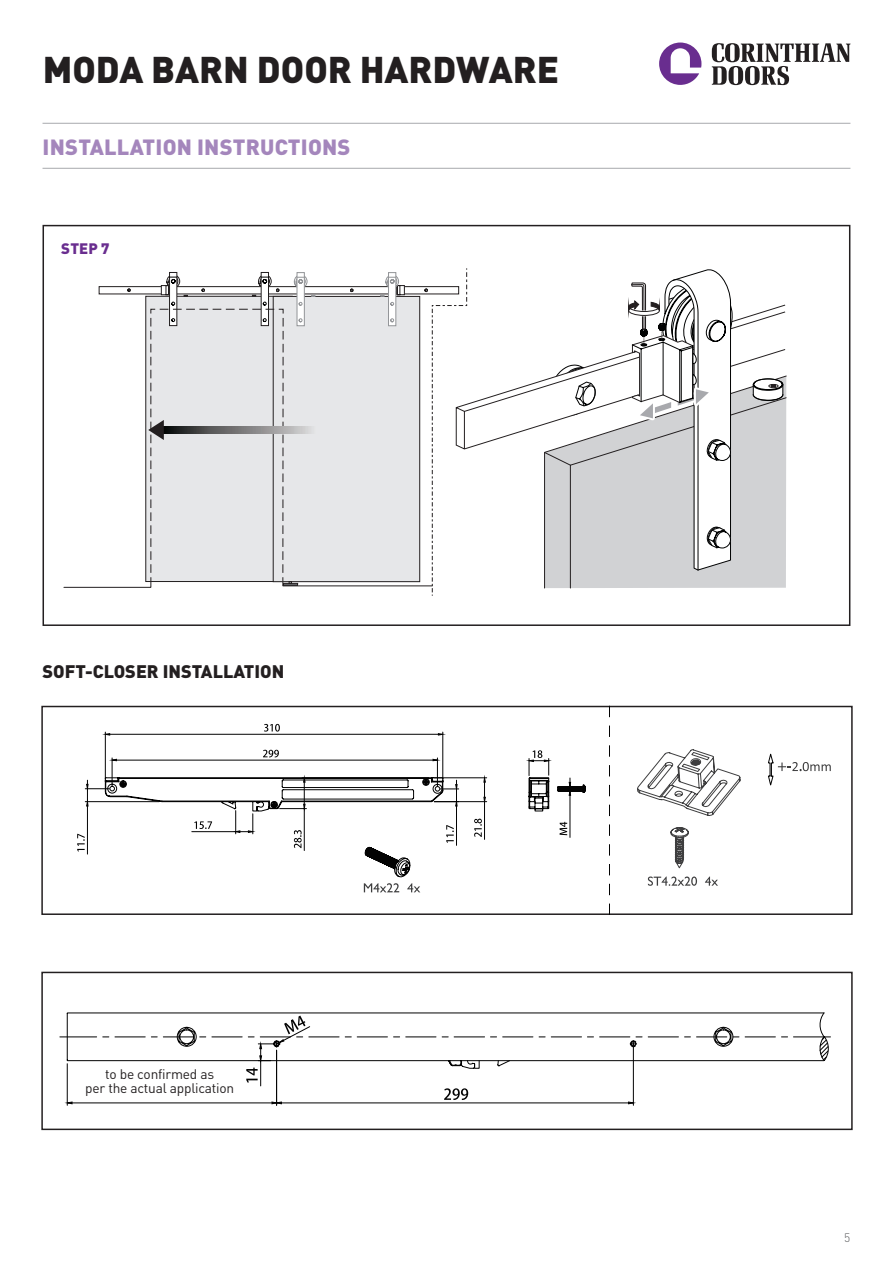
<style>
.page{position:relative;width:893px;height:1263px;background:#fff}
.page>*{position:absolute;margin:0;border:0;box-sizing:border-box;transform-origin:0 0}
.t1{font:900 36.75px "DINOT";color:#231f20}
.t2{font:900 21.75px "DINOT";letter-spacing:.01em;color:#a486bc}
.t3{font:900 18px "DINOT";color:#231f20}
.t4{font:900 15px "DINOT";color:#692d8f}
.t5{font:13.65px/13.6px "DINOT";letter-spacing:-.015em;color:#231f20;text-align:center}
.t6{font:300 12px "DINOT";color:#57585a}
</style>
<div class="page">
<div style="left:41px;top:706px;width:812px;height:209px;border:2px solid #231f20"></div>
<div style="left:43px;top:225px;width:807px;height:401px;border:2px solid #231f20"></div>
<svg style="left:712px;top:43px;width:138px;height:42px"></svg>
<svg style="left:659px;top:43px;width:42px;height:42px"></svg>
<hr style="left:43px;top:123px;width:807px;height:1px;background:#a8a9ad">
<hr style="left:43px;top:168px;width:807px;height:1px;background:#a8a9ad">
<div style="left:544px;top:375px;width:243px;height:214px;background:#d1d2d4"></div>
<svg style="left:467px;top:305px;width:318px;height:144px"></svg>
<svg style="left:544px;top:451px;width:27px;height:15px"></svg>
<svg style="left:627px;top:269px;width:106px;height:302px"></svg>
<svg style="left:549px;top:365px;width:47px;height:51px"></svg>
<svg style="left:752px;top:377px;width:32px;height:25px"></svg>
<div style="left:99px;top:286px;width:360px;height:8px;border:1px solid #231f20"></div>
<svg style="left:425px;top:268px;width:42px;height:328px"></svg>
<svg style="left:63px;top:308px;width:370px;height:280px"></svg>
<svg style="left:145px;top:286px;width:3px;height:296px"></svg>
<div style="left:169px;top:272px;width:8px;height:54px;border:1px solid #231f20"></div>
<div style="left:261px;top:272px;width:8px;height:54px;border:1px solid #231f20"></div>
<div style="left:273px;top:296px;width:147px;height:286px;background:#e6e7e9"></div>
<div style="left:273px;top:296px;width:147px;height:286px;border:1px solid #231f20"></div>
<div style="left:297px;top:272px;width:7px;height:54px;background:#fff;border:1px solid #939598"></div>
<svg style="left:388px;top:272px;width:8px;height:54px"></svg>
<svg style="left:350px;top:288px;width:3px;height:4px"></svg>
<svg style="left:148px;top:275px;width:167px;height:310px"></svg>
<svg style="left:381px;top:275px;width:24px;height:47px"></svg>
<hr style="left:105px;top:732px;width:1px;height:47px;background:#030303">
<hr style="left:442px;top:732px;width:1px;height:47px;background:#030303">
<hr style="left:110px;top:734px;width:328px;height:1px;background:#030303">
<svg style="left:264px;top:724px;width:16px;height:8px"></svg>
<hr style="left:434px;top:777px;width:53px;height:1px;background:#030303">
<hr style="left:434px;top:801px;width:53px;height:1px;background:#030303">
<hr style="left:484px;top:802px;width:1px;height:37px;background:#030303">
<svg style="left:484px;top:778px;width:1px;height:23px"></svg>
<svg style="left:474px;top:819px;width:8px;height:18px"></svg>
<svg style="left:528px;top:750px;width:21px;height:62px"></svg>
<hr style="left:570px;top:795px;width:1px;height:42px;background:#030303">
<svg style="left:560px;top:822px;width:7px;height:13px"></svg>
<svg style="left:77px;top:750px;width:382px;height:127px"></svg>
<svg style="left:557px;top:778px;width:29px;height:17px"></svg>
<svg style="left:637px;top:749px;width:104px;height:67px"></svg>
<svg style="left:670px;top:827px;width:19px;height:42px"></svg>
<svg style="left:768px;top:753px;width:63px;height:33px"></svg>
<svg style="left:364px;top:883px;width:35px;height:9px"></svg>
<svg style="left:407px;top:883px;width:13px;height:9px"></svg>
<svg style="left:648px;top:876px;width:49px;height:10px"></svg>
<svg style="left:705px;top:876px;width:13px;height:10px"></svg>
<svg style="left:609px;top:706px;width:1px;height:209px"></svg>
<hr style="left:633px;top:1047px;width:1px;height:58px;background:#030303">
<hr style="left:60px;top:1037px;width:37px;height:1px;background:#030303">
<hr style="left:67px;top:1064px;width:1px;height:41px;background:#030303">
<hr style="left:276px;top:1050px;width:1px;height:55px;background:#030303">
<svg style="left:66px;top:1012px;width:764px;height:92px"></svg>
<div style="left:41px;top:972px;width:812px;height:158px;border:2px solid #231f20"></div>
<h1 class="t1" style="left:43px;top:45px;width:518px">MODA BARN DOOR HARDWARE</h1>
<h2 class="t2" style="left:43px;top:133px;width:309px">INSTALLATION INSTRUCTIONS</h2>
<p class="t4" style="left:61px;top:239px;width:50px">STEP 7</p>
<h3 class="t3" style="left:43px;top:660px;width:243px">SOFT-CLOSER INSTALLATION</h3>
<p class="t5" style="left:85px;top:1067px;width:150px">to be confirmed as<br>per the actual application</p>
<p class="t6" style="left:844px;top:1230px;width:8px">5</p>
</div>
